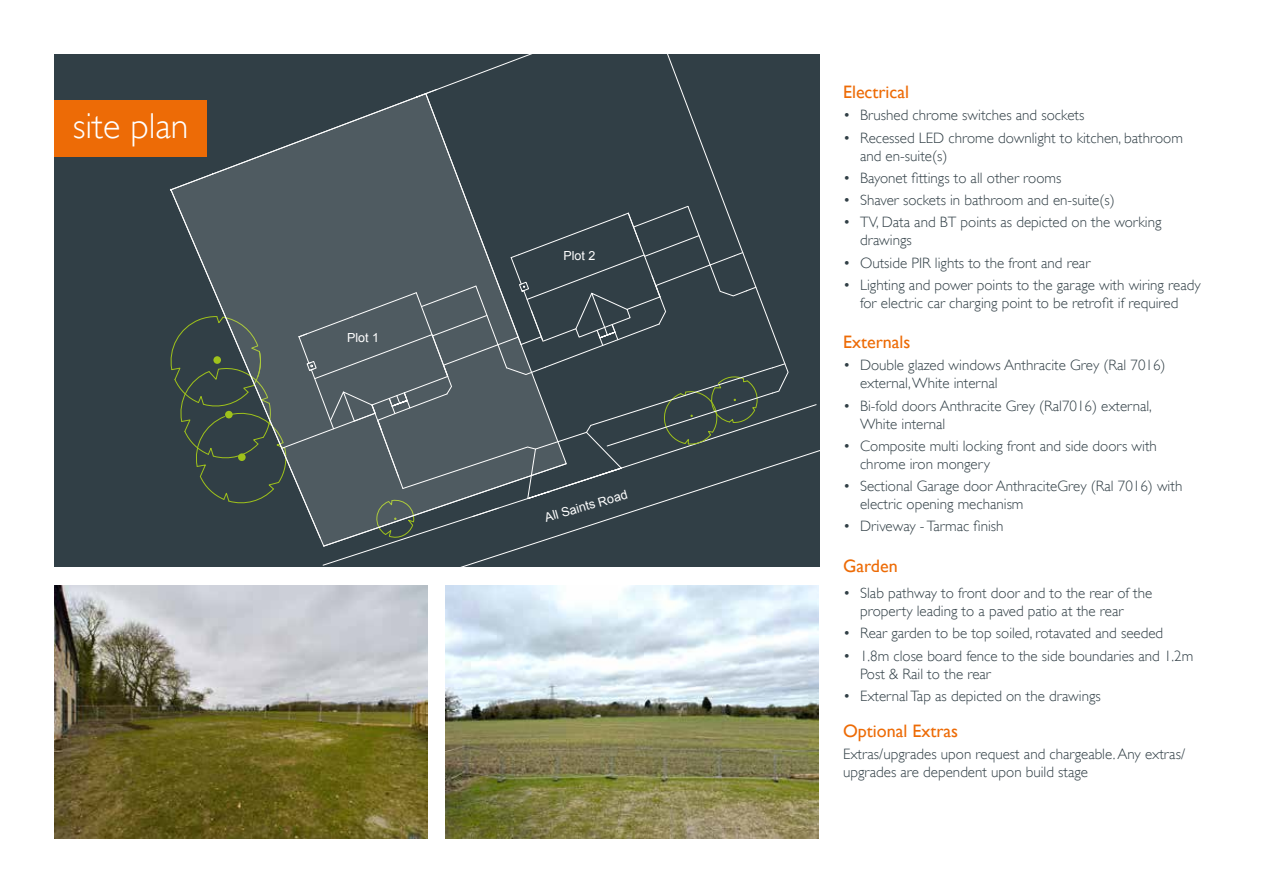
<style>
.page{position:relative;width:1263px;height:893px;background:#fff}
.page>*{position:absolute;margin:0;border:0;box-sizing:border-box;transform-origin:0 0}
.t1{font:300 36px "Gill Sans";color:#fff}
.t2{font:18px "Gill Sans";color:#ed6b06}
.t3{font:300 15px/18px "Gill Sans";color:#313f46}
.t4{font:12.45px "Arial";color:#fff}
</style>
<div class="page">
<div style="left:54px;top:54px;width:765px;height:513px;background:#313f46"></div>
<svg style="left:334px;top:450px;width:485px;height:117px"></svg>
<svg style="left:426px;top:88px;width:360px;height:459px"></svg>
<svg style="left:171px;top:94px;width:395px;height:452px;fill:#4f5b61"></svg>
<img style="left:54px;top:585px;width:373px;height:254px">
<img style="left:445px;top:585px;width:374px;height:254px">
<div style="left:54px;top:100px;width:152px;height:57px;background:#ed6b06"></div>
<h1 class="t1" style="left:73px;top:106px;width:117px">site plan</h1>
<p class="t4" style="left:347px;top:329px;width:33px">Plot 1</p>
<p class="t4" style="left:563px;top:248px;width:33px">Plot 2</p>
<p class="t4" style="left:543px;top:510px;width:87px;rotate:-16deg">All Saints Road</p>
<p class="t2" style="left:843px;top:81px;width:68px">Electrical</p>
<p class="t3" style="left:843px;top:106px;width:243px">• Brushed chrome switches and sockets</p>
<p class="t3" style="left:860px;top:129px;width:324px;text-indent:-17px">• Recessed LED chrome downlight to kitchen, bathroom and en-suite(s)</p>
<p class="t3" style="left:843px;top:169px;width:220px">• Bayonet fittings to all other rooms</p>
<p class="t3" style="left:843px;top:191px;width:273px">• Shaver sockets in bathroom and en-suite(s)</p>
<p class="t3" style="left:860px;top:213px;width:303px;text-indent:-17px">• TV, Data and BT points as depicted on the working drawings</p>
<p class="t3" style="left:843px;top:254px;width:249px">• Outside PIR lights to the front and rear</p>
<p class="t3" style="left:843px;top:276px;width:359px;text-align:center">• Lighting and power points to the garage with wiring ready for electric car charging point to be retrofit if required</p>
<p class="t2" style="left:843px;top:331px;width:69px">Externals</p>
<p class="t3" style="left:860px;top:356px;width:307px;text-indent:-17px">• Double glazed windows Anthracite Grey (Ral 7016) external, White internal</p>
<p class="t3" style="left:860px;top:397px;width:293px;text-indent:-17px">• Bi-fold doors Anthracite Grey (Ral7016) external,<br>White internal</p>
<p class="t3" style="left:860px;top:437px;width:298px;text-indent:-17px">• Composite multi locking front and side doors with chrome iron mongery</p>
<p class="t3" style="left:860px;top:477px;width:324px;text-indent:-17px">• Sectional Garage door AnthraciteGrey (Ral 7016) with electric opening mechanism</p>
<p class="t3" style="left:843px;top:517px;width:162px">• Driveway - Tarmac finish</p>
<p class="t2" style="left:843px;top:555px;width:56px">Garden</p>
<p class="t3" style="left:860px;top:584px;width:294px;text-indent:-17px">• Slab pathway to front door and to the rear of the property leading to a paved patio at the rear</p>
<p class="t3" style="left:843px;top:624px;width:322px">• Rear garden to be top soiled, rotavated and seeded</p>
<p class="t3" style="left:860px;top:647px;width:335px;text-indent:-17px">• 1.8m close board fence to the side boundaries and 1.2m<br>Post &amp; Rail to the rear</p>
<p class="t3" style="left:843px;top:687px;width:259px">• External Tap as depicted on the drawings</p>
<p class="t2" style="left:843px;top:720px;width:117px">Optional Extras</p>
<p class="t3" style="left:843px;top:745px;width:344px">Extras/upgrades upon request and chargeable. Any extras/ upgrades are dependent upon build stage</p>
</div>
